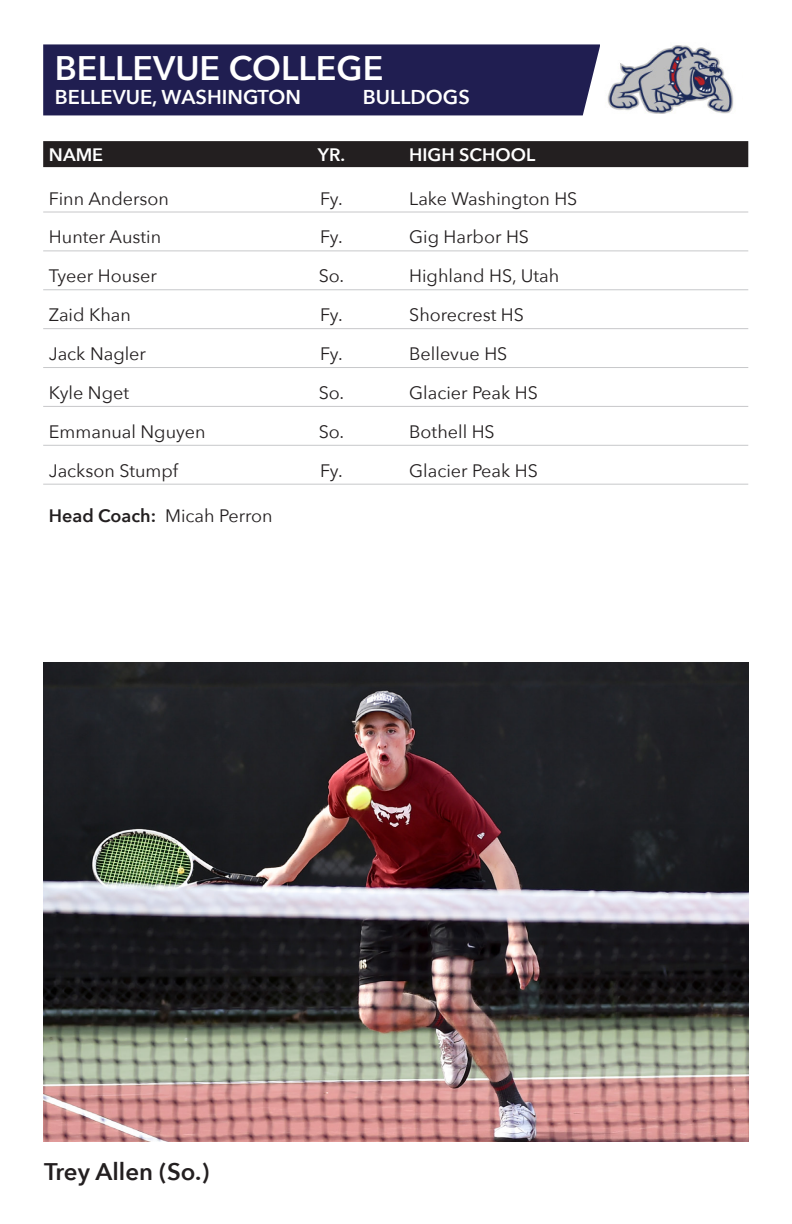
<style>
.page{position:relative;width:792px;height:1224px;background:#fff}
.page>*{position:absolute;margin:0;border:0;box-sizing:border-box;transform-origin:0 0}
.t1{font:600 34px "Avenir Next";color:#fff}
.t2{font:600 24px "Avenir Next";color:#231f20}
.t3{font:600 20px "Avenir Next";color:#fff}
.Roster{font:18px "Avenir Next";color:#231f20}
.Roster_Footer{font:18px "Avenir Next";color:#231f20}
.Roster_Header{font:600 18px "Avenir Next";color:#fff}
.s1{font-weight:600}
</style>
<div class="page">
<div style="left:43px;top:141px;width:705px;height:26px;background:#231f20"></div>
<hr style="left:43px;top:212px;width:705px;height:1px;background:#c7c8ca">
<hr style="left:43px;top:251px;width:705px;height:1px;background:#c7c8ca">
<hr style="left:43px;top:289px;width:705px;height:1px;background:#c7c8ca">
<hr style="left:43px;top:328px;width:705px;height:1px;background:#c7c8ca">
<hr style="left:43px;top:367px;width:705px;height:1px;background:#c7c8ca">
<hr style="left:43px;top:406px;width:705px;height:1px;background:#c7c8ca">
<hr style="left:43px;top:445px;width:705px;height:1px;background:#c7c8ca">
<hr style="left:43px;top:484px;width:705px;height:1px;background:#c7c8ca">
<div style="left:43px;top:44px;width:557px;height:71px;background:#201e51"></div>
<img style="left:607px;top:45px;width:127px;height:69px">
<img style="left:43px;top:662px;width:706px;height:480px">
<h3 class="t1" style="left:55px;top:39px;width:330px">BELLEVUE COLLEGE</h3>
<h4 class="t3" style="left:55px;top:80px;width:247px">BELLEVUE, WASHINGTON</h4>
<h4 class="t3" style="left:363px;top:80px;width:108px">BULLDOGS</h4>
<p class="Roster_Header" style="left:49px;top:140px;width:56px">NAME</p>
<p class="Roster_Header" style="left:318px;top:140px;width:29px">YR.</p>
<p class="Roster_Header" style="left:409px;top:140px;width:128px">HIGH SCHOOL</p>
<p class="Roster" style="left:49px;top:183px;width:122px">Finn Anderson</p>
<p class="Roster" style="left:320px;top:183px;width:24px">Fy.</p>
<p class="Roster" style="left:409px;top:183px;width:170px">Lake Washington HS</p>
<p class="Roster" style="left:49px;top:222px;width:114px">Hunter Austin</p>
<p class="Roster" style="left:320px;top:222px;width:24px">Fy.</p>
<p class="Roster" style="left:409px;top:222px;width:121px">Gig Harbor HS</p>
<p class="Roster" style="left:49px;top:261px;width:110px">Tyeer Houser</p>
<p class="Roster" style="left:319px;top:261px;width:27px">So.</p>
<p class="Roster" style="left:409px;top:261px;width:152px">Highland HS, Utah</p>
<p class="Roster" style="left:49px;top:300px;width:84px">Zaid Khan</p>
<p class="Roster" style="left:320px;top:300px;width:24px">Fy.</p>
<p class="Roster" style="left:409px;top:300px;width:116px">Shorecrest HS</p>
<p class="Roster" style="left:49px;top:339px;width:99px">Jack Nagler</p>
<p class="Roster" style="left:320px;top:339px;width:24px">Fy.</p>
<p class="Roster" style="left:409px;top:339px;width:100px">Bellevue HS</p>
<p class="Roster" style="left:49px;top:378px;width:82px">Kyle Nget</p>
<p class="Roster" style="left:319px;top:378px;width:27px">So.</p>
<p class="Roster" style="left:409px;top:378px;width:130px">Glacier Peak HS</p>
<p class="Roster" style="left:49px;top:416px;width:158px">Emmanual Nguyen</p>
<p class="Roster" style="left:319px;top:416px;width:27px">So.</p>
<p class="Roster" style="left:409px;top:416px;width:87px">Bothell HS</p>
<p class="Roster" style="left:49px;top:455px;width:131px">Jackson Stumpf</p>
<p class="Roster" style="left:320px;top:455px;width:24px">Fy.</p>
<p class="Roster" style="left:409px;top:455px;width:130px">Glacier Peak HS</p>
<p class="Roster_Footer" style="left:49px;top:501px;width:225px"><span class="s1">Head Coach:</span> Micah Perron</p>
<p class="t2" style="left:44px;top:1151px;width:167px">Trey Allen (So.)</p>
</div>
